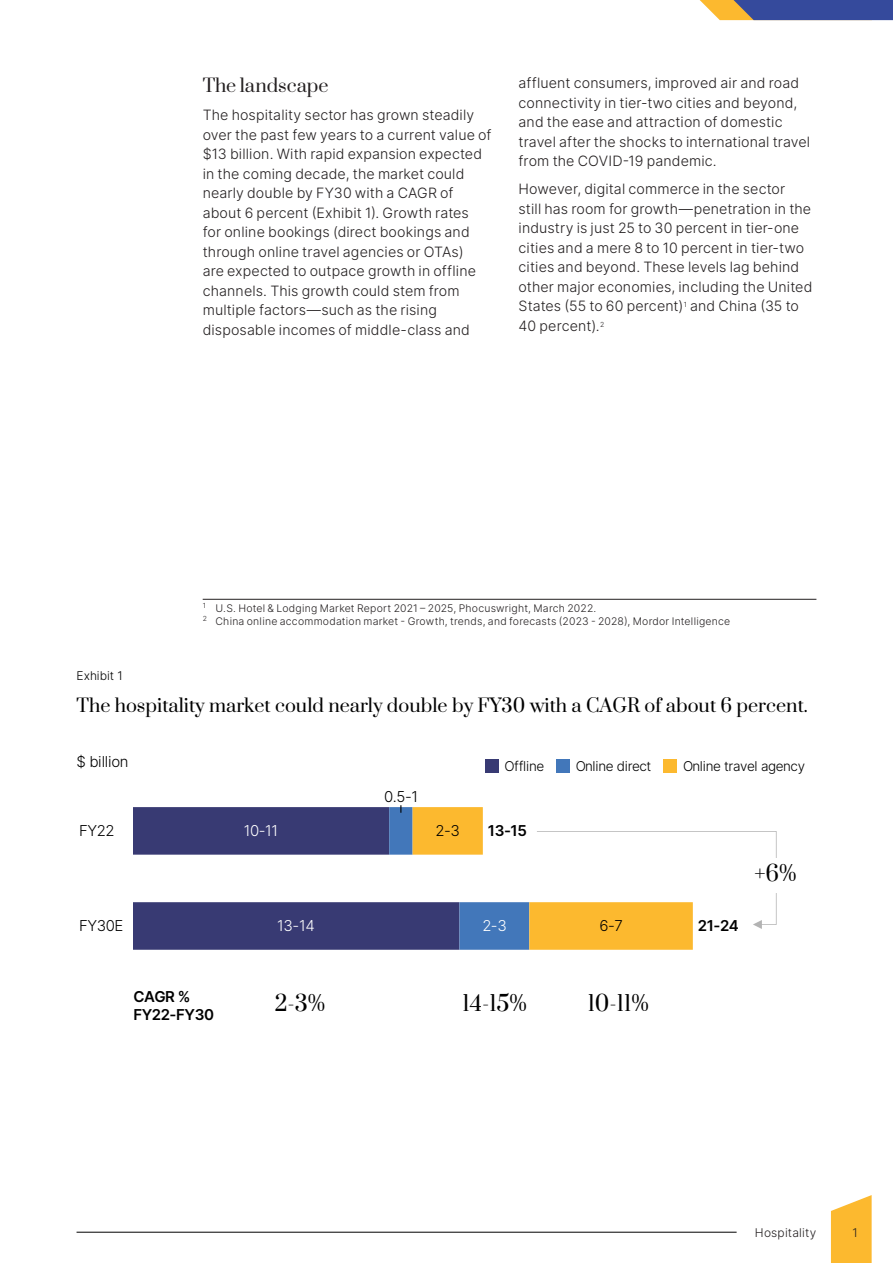
<style>
.page{position:relative;width:893px;height:1263px;background:#fff}
.page>*{position:absolute;margin:0;border:0;box-sizing:border-box;transform-origin:0 0}
.t1{font:21px "Prata";letter-spacing:.005em;color:#000}
.t2{font:18px "Prata";color:#000}
.Body_text{font:18px "Prata";letter-spacing:-.005em;color:#231f20}
.t3{font:300 15px "Inter";letter-spacing:-.025em;color:#000}
.t4{font:600 15px/18px "Inter";letter-spacing:-.03em;color:#000}
.t5{font:300 15px "Inter";letter-spacing:-.02em;color:#fff}
.Body_text-2{font:300 14.25px/19.5px "Inter";letter-spacing:.01em;color:#231f20}
.t6{font:300 13.5px "Inter";letter-spacing:-.03em;color:#000}
.t7{font:300 12px "Inter";letter-spacing:.02em;color:#231f20}
.t8{font:300 12px "Inter";color:#000}
.Footnote___Auto{font:300 10.5px "Inter";letter-spacing:.02em;color:#231f20}
</style>
<div class="page">
<svg style="left:699px;top:0;width:194px;height:20px;background:#62678e"></svg>
<svg style="left:831px;top:1195px;width:41px;height:68px;background:#fcc149"></svg>
<hr style="left:203px;top:599px;width:613px;height:1px;background:#231f20">
<svg style="left:133px;top:807px;width:256px;height:143px;fill:#383a73"></svg>
<svg style="left:389px;top:805px;width:388px;height:145px"></svg>
<div style="left:754px;top:858px;width:43px;height:34px;background:#fff"></div>
<div style="left:663px;top:759px;width:14px;height:13px;background:#fcb92f"></div>
<div style="left:485px;top:759px;width:14px;height:13px;background:#383a73"></div>
<div style="left:556px;top:759px;width:14px;height:13px;background:#4277ba"></div>
<hr style="left:77px;top:1232px;width:660px;height:1px;background:#000">
<p class="Body_text" style="left:203px;top:71px;width:127px">The landscape</p>
<p class="Body_text-2" style="left:203px;top:105px;width:290px">The hospitality sector has grown steadily over the past few years to a current value of $13 billion. With rapid expansion expected in the coming decade, the market could nearly double by FY30 with a CAGR of about 6 percent (Exhibit 1). Growth rates<br>for online bookings (direct bookings and through online travel agencies or OTAs)<br>are expected to outpace growth in offline channels. This growth could stem from multiple factors—such as the rising disposable incomes of middle-class and</p>
<p class="Body_text-2" style="left:519px;top:73px;width:293px">affluent consumers, improved air and road connectivity in tier-two cities and beyond, and the ease and attraction of domestic travel after the shocks to international travel from the COVID-19 pandemic.</p>
<p class="Body_text-2" style="left:519px;top:179px;width:295px">However, digital commerce in the sector<br>still has room for growth—penetration in the industry is just 25 to 30 percent in tier-one cities and a mere 8 to 10 percent in tier-two cities and beyond. These levels lag behind other major economies, including the United States (55 to 60 percent)<sup>1</sup> and China (35 to 40 percent).<sup>2</sup></p>
<p class="t8" style="left:77px;top:667px;width:48px">Exhibit 1</p>
<p class="Footnote___Auto" style="left:203px;top:601px;width:395px"><sup>1</sup> U.S. Hotel &amp; Lodging Market Report 2021 – 2025, Phocuswright, March 2022.</p>
<p class="Footnote___Auto" style="left:203px;top:613px;width:529px"><sup>2</sup> China online accommodation market - Growth, trends, and forecasts (2023 - 2028), Mordor Intelligence</p>
<p class="t2" style="left:77px;top:691px;width:733px">The hospitality market could nearly double by FY30 with a CAGR of about 6 percent.</p>
<p class="t3" style="left:77px;top:751px;width:54px">$ billion</p>
<p class="t6" style="left:505px;top:756px;width:41px">Offline</p>
<p class="t6" style="left:576px;top:756px;width:77px">Online direct</p>
<p class="t6" style="left:683px;top:756px;width:123px">Online travel agency</p>
<p class="t3" style="left:79px;top:820px;width:37px">FY22</p>
<p class="t3" style="left:384px;top:786px;width:36px">0.5-1</p>
<p class="t5" style="left:244px;top:820px;width:36px">10-11</p>
<p class="t4" style="left:488px;top:821px;width:41px">13-15</p>
<p class="t3" style="left:436px;top:820px;width:26px">2-3</p>
<p class="t3" style="left:79px;top:915px;width:46px">FY30E</p>
<p class="t4" style="left:698px;top:916px;width:43px">21-24</p>
<p class="t5" style="left:277px;top:915px;width:39px">13-14</p>
<p class="t5" style="left:482px;top:915px;width:26px">2-3</p>
<p class="t3" style="left:599px;top:915px;width:25px">6-7</p>
<p class="t1" style="left:754px;top:855px;width:44px">+6%</p>
<p class="t4" style="left:133px;top:987px;width:82px">CAGR %<br>FY22-FY30</p>
<p class="t1" style="left:463px;top:986px;width:66px">14-15%</p>
<p class="t1" style="left:275px;top:986px;width:52px">2-3%</p>
<p class="t1" style="left:588px;top:986px;width:63px">10-11%</p>
<p class="t7" style="left:755px;top:1224px;width:63px">Hospitality</p>
<p class="t7" style="left:853px;top:1224px;width:7px">1</p>
</div>
